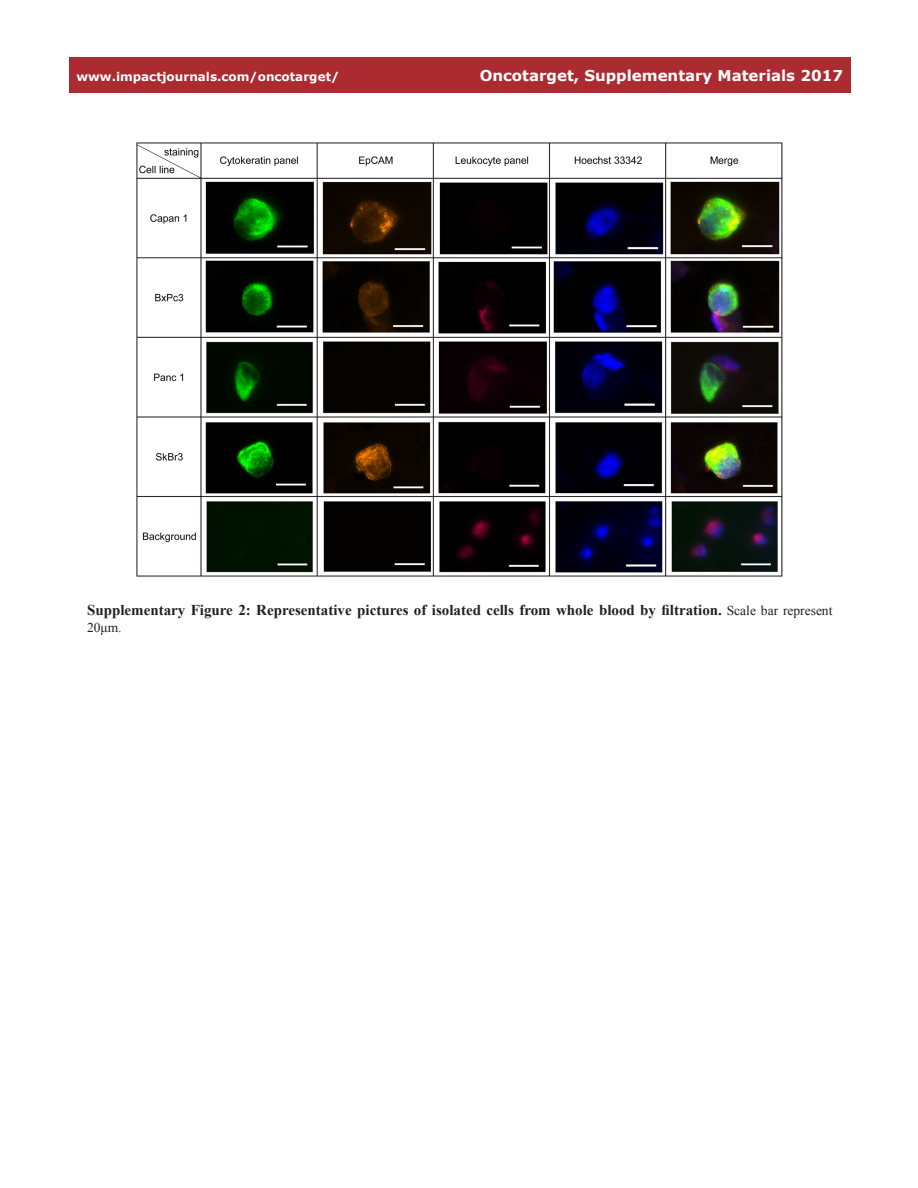
<style>
.page{position:relative;width:918px;height:1188px;background:#fff}
.page>*{position:absolute;margin:0;border:0;box-sizing:border-box;transform-origin:0 0}
.figuretext{font:700 15px "Times New Roman";color:#231f20}
.t1{font:700 15px "Verdana";color:#fff}
.figuretext-2{font:13.5px "Times New Roman";color:#231f20}
.t2{font:700 12px "Verdana";color:#fff}
.s1{font-weight:400;font-size:13.5px}
</style>
<div class="page">
<div style="left:69px;top:57px;width:781px;height:36px;background:#ac2b31"></div>
<img style="left:136px;top:142px;width:647px;height:435px">
<p class="t2" style="left:76px;top:68px;width:264px">www.impactjournals.com/oncotarget/</p>
<p class="t1" style="left:480px;top:65px;width:365px">Oncotarget, Supplementary Materials 2017</p>
<p class="figuretext" style="left:87px;top:600px;width:747px">Supplementary Figure 2: Representative pictures of isolated cells from whole blood by filtration. <span class="s1">Scale bar represent</span></p>
<p class="figuretext-2" style="left:87px;top:618px;width:36px">20μm.</p>
</div>
